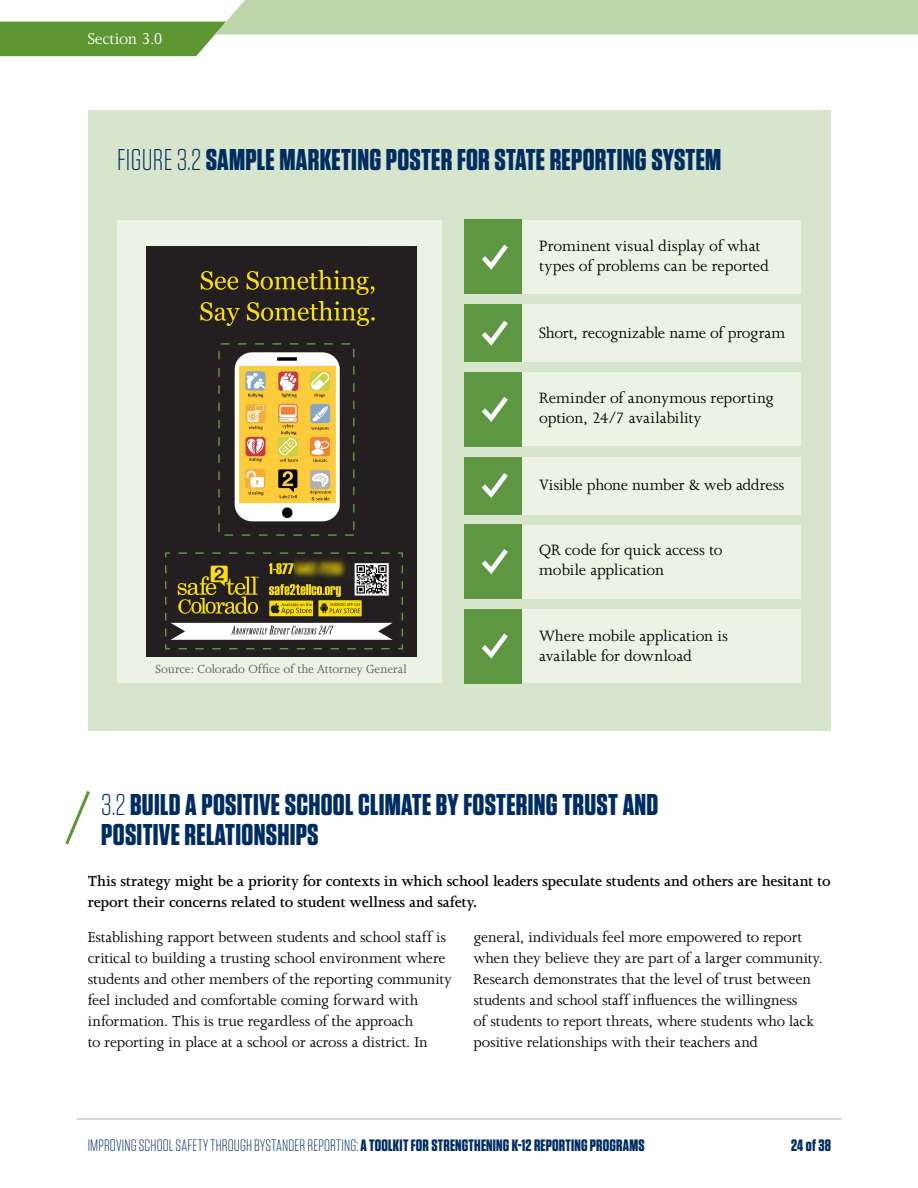
<style>
.page{position:relative;width:918px;height:1188px;background:#fff}
.page>*{position:absolute;margin:0;border:0;box-sizing:border-box;transform-origin:0 0}
.t1{font:700 30px/30px "Tungsten";letter-spacing:.01em;color:#002d61}
.t2{font:18px "Joanna MT Std";letter-spacing:-.01em;color:#fff}
.t3{font:17.25px/20.1px "Joanna MT Std";letter-spacing:-.01em;color:#000}
.t4{font:16.5px/21px "Joanna MT Std";letter-spacing:-.01em;color:#000}
.t5{font:600 16.5px/21px "Joanna MT Std";letter-spacing:-.005em;color:#000}
.t6{font:300 16.5px "Tungsten";letter-spacing:.01em;color:#002d61}
.t7{font:700 16.5px "Tungsten";color:#002d61}
.t8{font:13.5px "Joanna MT Std";letter-spacing:-.01em;color:#5a5b5d}
.s1{font-weight:300}
.s2{font-weight:700}
</style>
<div class="page">
<hr style="left:77px;top:1118px;width:764px;height:2px;background:#c9c9c9">
<svg style="left:0;top:0;width:918px;height:56px"></svg>
<div style="left:88px;top:110px;width:742px;height:620px;background:#d7e5cc"></div>
<div style="left:117px;top:220px;width:325px;height:463px;background:#ecf3e5"></div>
<img style="left:146px;top:246px;width:270px;height:410px">
<div style="left:218px;top:343px;width:136px;height:193px;border:1px dashed #5d9741"></div>
<svg style="left:164px;top:643px;width:226px;height:7px;background:#292b23"></svg>
<svg style="left:164px;top:552px;width:7px;height:84px"></svg>
<svg style="left:178px;top:552px;width:226px;height:7px;background:#292c23"></svg>
<svg style="left:397px;top:565px;width:7px;height:85px"></svg>
<div style="left:465px;top:220px;width:336px;height:74px;background:#ecf3e5"></div>
<div style="left:465px;top:220px;width:57px;height:74px;background:#5d9741"></div>
<svg style="left:482px;top:245px;width:26px;height:25px"></svg>
<div style="left:465px;top:305px;width:336px;height:57px;background:#ecf3e5"></div>
<div style="left:465px;top:305px;width:57px;height:57px;background:#5d9741"></div>
<svg style="left:482px;top:321px;width:26px;height:25px"></svg>
<div style="left:465px;top:373px;width:336px;height:73px;background:#ecf3e5"></div>
<div style="left:465px;top:372px;width:57px;height:74px;background:#5d9741"></div>
<svg style="left:482px;top:397px;width:26px;height:25px"></svg>
<div style="left:465px;top:457px;width:336px;height:57px;background:#ecf3e5"></div>
<div style="left:465px;top:457px;width:57px;height:57px;background:#5d9741"></div>
<svg style="left:482px;top:473px;width:26px;height:25px"></svg>
<div style="left:465px;top:525px;width:336px;height:73px;background:#ecf3e5"></div>
<div style="left:465px;top:525px;width:57px;height:74px;background:#5d9741"></div>
<svg style="left:482px;top:549px;width:26px;height:25px"></svg>
<div style="left:465px;top:609px;width:336px;height:74px;background:#ecf3e5"></div>
<div style="left:465px;top:609px;width:57px;height:74px;background:#5d9741"></div>
<svg style="left:482px;top:634px;width:26px;height:25px"></svg>
<svg style="left:65px;top:791px;width:25px;height:54px"></svg>
<p class="t2" style="left:88px;top:29px;width:77px">Section 3.0</p>
<h3 class="t1" style="left:117px;top:146px;width:606px"><span class="s1">FIGURE 3.2</span> SAMPLE MARKETING POSTER FOR STATE REPORTING SYSTEM</h3>
<p class="t3" style="left:539px;top:236px;width:231px">Prominent visual display of what types of problems can be reported</p>
<p class="t3" style="left:539px;top:323px;width:248px">Short, recognizable name of program</p>
<p class="t3" style="left:539px;top:388px;width:236px">Reminder of anonymous reporting option, 24/7 availability</p>
<p class="t3" style="left:539px;top:475px;width:247px">Visible phone number &amp; web address</p>
<p class="t8" style="left:156px;top:661px;width:253px">Source: Colorado Office of the Attorney General</p>
<p class="t3" style="left:539px;top:540px;width:185px">QR code for quick access to mobile application</p>
<p class="t3" style="left:539px;top:626px;width:190px">Where mobile application is available for download</p>
<h2 class="t1" style="left:101px;top:790px;width:559px"><span class="s1">3.2</span> BUILD A POSITIVE SCHOOL CLIMATE BY FOSTERING TRUST AND<br>POSITIVE RELATIONSHIPS</h2>
<p class="t5" style="left:88px;top:871px;width:744px">This strategy might be a priority for contexts in which school leaders speculate students and others are hesitant to report their concerns related to student wellness and safety.</p>
<p class="t4" style="left:88px;top:926px;width:366px">Establishing rapport between students and school staff is critical to building a trusting school environment where students and other members of the reporting community feel included and comfortable coming forward with information. This is true regardless of the approach<br>to reporting in place at a school or across a district. In</p>
<p class="t4" style="left:474px;top:926px;width:351px">general, individuals feel more empowered to report when they believe they are part of a larger community.<br>Research demonstrates that the level of trust between students and school staff influences the willingness<br>of students to report threats, where students who lack positive relationships with their teachers and</p>
<p class="t6" style="left:88px;top:1137px;width:558px">IMPROVING SCHOOL SAFETY THROUGH BYSTANDER REPORTING: <span class="s2">A TOOLKIT FOR STRENGTHENING K-12 REPORTING PROGRAMS</span></p>
<p class="t7" style="left:791px;top:1136px;width:41px">24 of 38</p>
</div>
